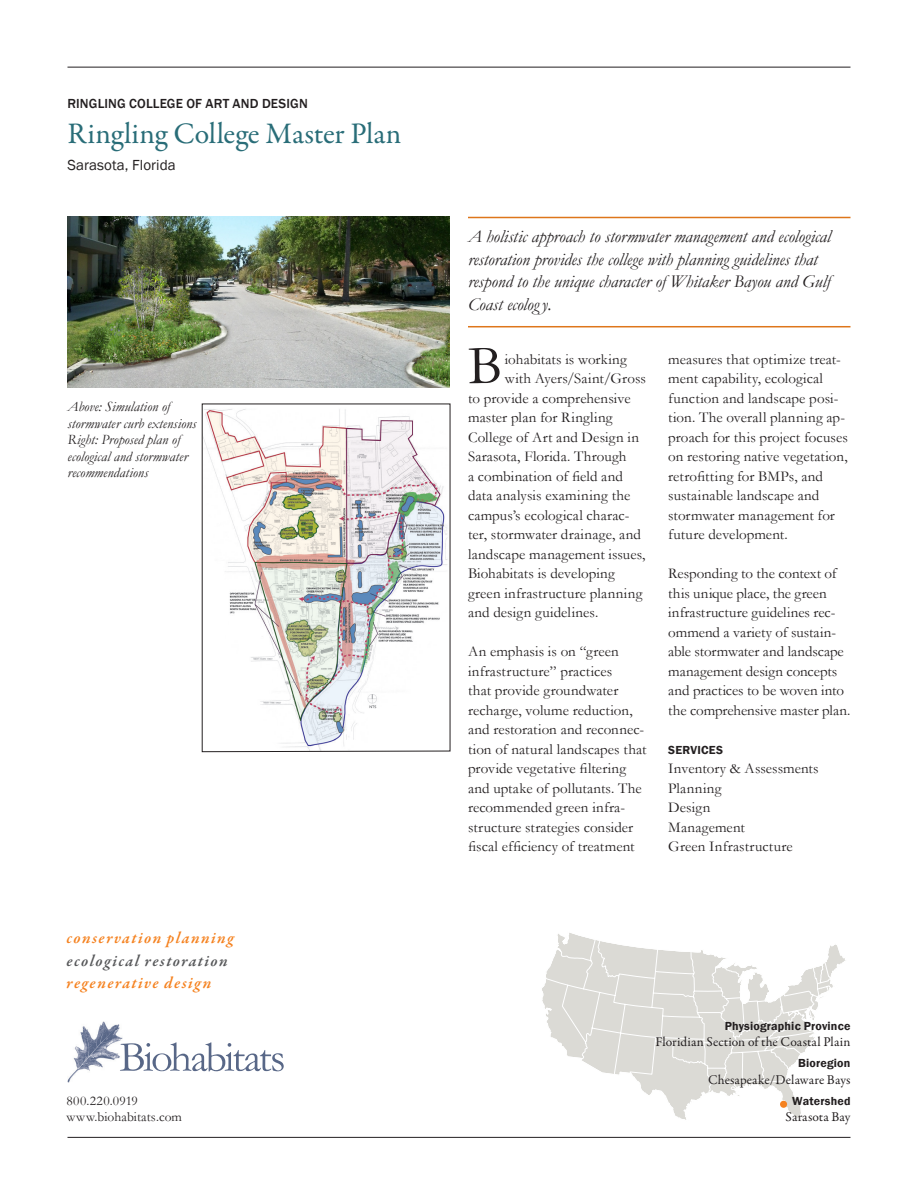
<style>
.page{position:relative;width:918px;height:1188px;background:#fff}
.page>*{position:absolute;margin:0;border:0;box-sizing:border-box;transform-origin:0 0}
.text_with_initial_ca{font:55.5px "Garamond";color:#231f20}
.head_2{font:30px "Garamond Premr Pro";color:#296d78}
.wow_statement{font:italic 18px/22.5px "Garamond";letter-spacing:-.005em;color:#231f20}
.area_of_service-this{font:italic 600 16.5px "Garamond Premr Pro";letter-spacing:.085em;color:#f58220}
.areas_of_service-oth{font:italic 600 16.5px "Garamond Premr Pro";letter-spacing:.085em;color:#57585a}
.text{font:15px/19.5px "Garamond";letter-spacing:.005em;color:#231f20}
.text_with_initial_ca-2{font:15px "Garamond";letter-spacing:.01em;color:#231f20}
.text_-10{font:15px/19.5px "Garamond";letter-spacing:-.005em;color:#231f20}
.head_3{font:15px "Franklin Gothic";letter-spacing:.005em;color:#231f20}
.text-2{font:15px "Garamond";letter-spacing:.025em;color:#231f20}
.t1{font:italic 14.25px/16.5px "Garamond";letter-spacing:.005em;color:#231f20}
.geographic_fact{font:13.5px "Garamond Premr Pro";letter-spacing:.01em;color:#231f20}
.head_1{font:500 13.5px "Franklin Gothic";letter-spacing:.01em;color:#231f20}
.phone_web{font:13.5px "Garamond";letter-spacing:.005em;color:#231f20}
.phone_web-2{font:13.5px "Garamond";letter-spacing:.025em;color:#231f20}
.geographic_subhead{font:600 12px "Franklin Gothic";letter-spacing:.015em;color:#231f20}
.main_subhead__servic{font:600 12px "Franklin Gothic";letter-spacing:.02em;color:#231f20}
</style>
<div class="page">
<img style="left:68px;top:1022px;width:55px;height:61px">
<svg style="left:120px;top:1042px;width:164px;height:30px"></svg>
<hr style="left:68px;top:67px;width:782px;height:1px;background:#231f20">
<hr style="left:68px;top:1137px;width:782px;height:1px;background:#231f20">
<svg style="left:542px;top:953px;width:303px;height:167px"></svg>
<svg style="left:545px;top:933px;width:294px;height:98px"></svg>
<hr style="left:468px;top:326px;width:382px;height:1px;background:#de761b">
<hr style="left:468px;top:217px;width:382px;height:1px;background:#de761b">
<img style="left:202px;top:404px;width:248px;height:348px">
<img style="left:68px;top:217px;width:382px;height:170px">
<div style="left:780px;top:1101px;width:7px;height:7px;background:#f58220;border-radius:50%"></div>
<p class="head_1" style="left:68px;top:96px;width:242px">RINGLING COLLEGE OF ART AND DESIGN</p>
<p class="head_2" style="left:68px;top:115px;width:335px">Ringling College Master Plan</p>
<p class="head_3" style="left:68px;top:156px;width:110px">Sarasota, Florida</p>
<p class="t1" style="left:68px;top:398px;width:130px">Above: Simulation of stormwater curb extensions</p>
<p class="t1" style="left:68px;top:431px;width:122px">Right: Proposed plan of ecological and stormwater recommendations</p>
<p class="area_of_service-this" style="left:67px;top:928px;width:169px">conservation planning</p>
<p class="areas_of_service-oth" style="left:67px;top:951px;width:163px">ecological restoration</p>
<p class="area_of_service-this" style="left:67px;top:973px;width:146px">regenerative design</p>
<p class="phone_web-2" style="left:67px;top:1091px;width:73px">800.220.0919</p>
<p class="phone_web" style="left:67px;top:1107px;width:117px">www.biohabitats.com</p>
<p class="wow_statement" style="left:468px;top:225px;width:364px">A holistic approach to stormwater management and ecological restoration provides the college with planning guidelines that respond to the unique character of Whitaker Bayou and Gulf Coast ecolog y.</p>
<p class="text_with_initial_ca" style="left:468px;top:328px;width:36px">B</p>
<p class="text_with_initial_ca-2" style="left:505px;top:349px;width:124px">iohabitats is working</p>
<p class="text_with_initial_ca-2" style="left:505px;top:368px;width:143px">with Ayers/Saint/Gross</p>
<p class="text_with_initial_ca-2" style="left:468px;top:388px;width:164px">to provide a comprehensive</p>
<p class="text_with_initial_ca-2" style="left:468px;top:407px;width:146px">master plan for Ringling</p>
<p class="text_with_initial_ca-2" style="left:468px;top:427px;width:173px">College of Art and Design in</p>
<p class="text_with_initial_ca-2" style="left:468px;top:446px;width:160px">Sarasota, Florida. Through</p>
<p class="text_with_initial_ca-2" style="left:468px;top:466px;width:156px">a combination of field and</p>
<p class="text_with_initial_ca-2" style="left:468px;top:485px;width:164px">data analysis examining the</p>
<p class="text_with_initial_ca-2" style="left:468px;top:505px;width:163px">campus’s ecological charac-</p>
<p class="text_with_initial_ca-2" style="left:468px;top:524px;width:174px">ter, stormwater drainage, and</p>
<p class="text_with_initial_ca-2" style="left:468px;top:544px;width:179px">landscape management issues,</p>
<p class="text_with_initial_ca-2" style="left:468px;top:563px;width:148px">Biohabitats is developing</p>
<p class="text_with_initial_ca-2" style="left:468px;top:583px;width:176px">green infrastructure planning</p>
<p class="text_with_initial_ca-2" style="left:468px;top:602px;width:132px">and design guidelines.</p>
<p class="text" style="left:468px;top:641px;width:180px">An emphasis is on “green infrastructure” practices<br>that provide groundwater recharge, volume reduction, and restoration and reconnec&shy;tion of natural landscapes that provide vegetative filtering and uptake of pollutants. The recommended green infra&shy;structure strategies consider fiscal efficiency of treatment</p>
<p class="text" style="left:668px;top:349px;width:181px">measures that optimize treat&shy;ment capability, ecological function and landscape posi&shy;tion. The overall planning ap&shy;proach for this project focuses on restoring native vegetation, retrofitting for BMPs, and sustainable landscape and stormwater management for future development.</p>
<p class="text_-10" style="left:668px;top:563px;width:184px">Responding to the context of this unique place, the green infrastructure guidelines rec&shy;ommend a variety of sustain&shy;able stormwater and landscape management design concepts and practices to be woven into the comprehensive master plan.</p>
<p class="main_subhead__servic" style="left:668px;top:742px;width:56px">SERVICES</p>
<p class="text" style="left:668px;top:758px;width:152px">Inventory &amp; Assessments</p>
<p class="text-2" style="left:668px;top:778px;width:55px">Planning</p>
<p class="text" style="left:668px;top:797px;width:44px">Design</p>
<p class="text" style="left:668px;top:817px;width:78px">Management</p>
<p class="text" style="left:668px;top:836px;width:126px">Green Infrastructure</p>
<p class="geographic_subhead" style="left:725px;top:1019px;width:127px">Physiographic Province</p>
<p class="geographic_fact" style="left:655px;top:1034px;width:197px">Floridian Section of the Coastal Plain</p>
<p class="geographic_subhead" style="left:798px;top:1056px;width:54px">Bioregion</p>
<p class="geographic_fact" style="left:708px;top:1071px;width:144px">Chesapeake/Delaware Bays</p>
<p class="geographic_subhead" style="left:792px;top:1093px;width:60px">Watershed</p>
<p class="geographic_fact" style="left:786px;top:1109px;width:66px">Sarasota Bay</p>
</div>
